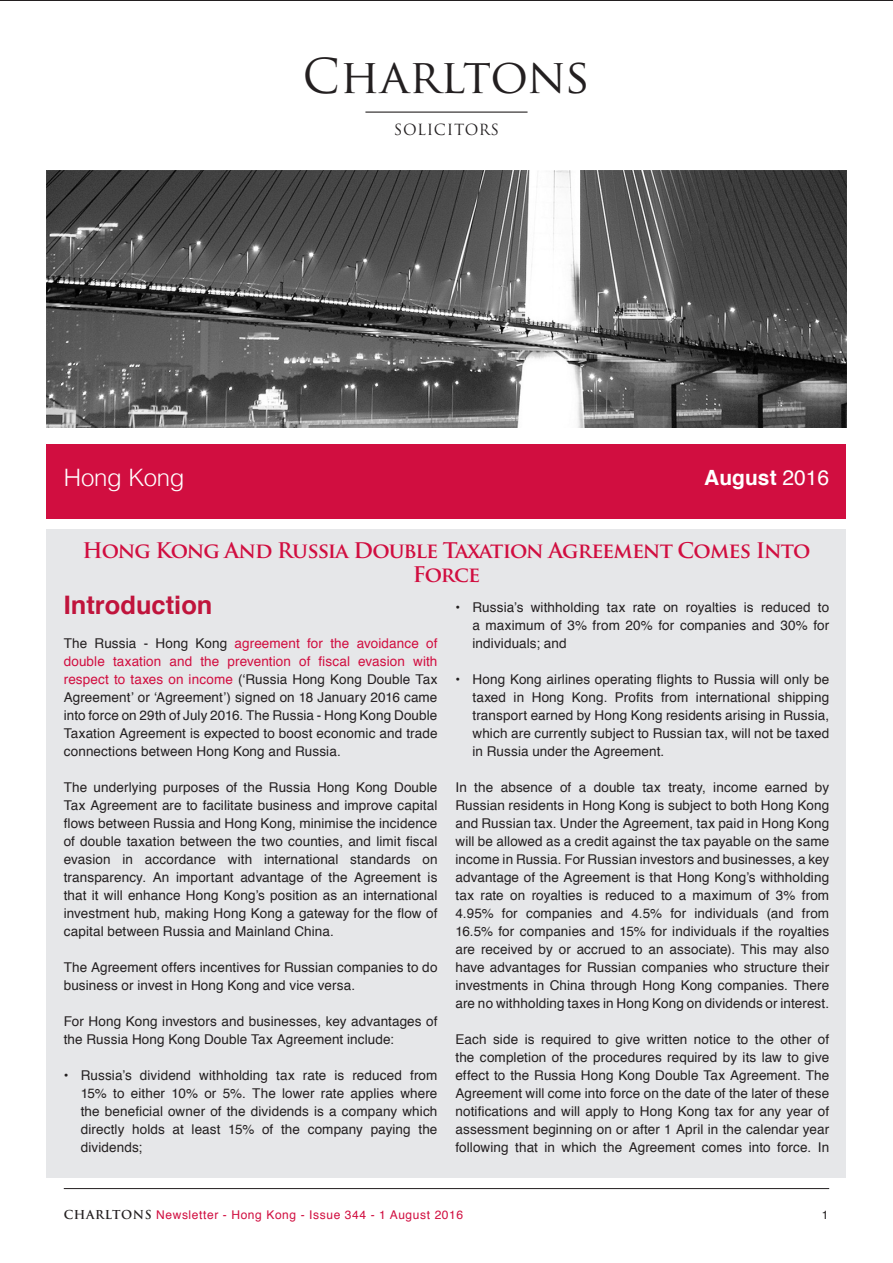
<style>
.page{position:relative;width:893px;height:1263px;background:#fff}
.page>*{position:absolute;margin:0;border:0;box-sizing:border-box;transform-origin:0 0}
.t1{font:46.8px "Trajan Pro";color:#231f20}
.t2{font:700 25.5px "Helvetica";color:#c0143c}
.body_text{font:300 24px "Helvetica";letter-spacing:-.015em;color:#fff}
.Title_Main{font:700 21px/24px "Trajan Pro";letter-spacing:-.045em;color:#d10e40;text-align:center}
.t3{font:700 21px "Helvetica";color:#fff}
.t4{font:15px "Trajan Pro";letter-spacing:.04em;color:#231f20}
.body_text-2{font:13.5px/18px "Helvetica";letter-spacing:.01em;color:#231f20;text-align:justify}
.t5{font:12px "Helvetica";letter-spacing:.05em;color:#d10e40}
.t6{font:12px "Helvetica";color:#231f20}
.s1{font-weight:400}
.s2{color:#d10e40}
.s3{font-weight:700}
.s4{font-family:"Trajan Pro";font-weight:700;color:#231f20}
</style>
<div class="page">
<hr style="left:64px;top:1188px;width:765px;height:1px;background:#231f20">
<hr style="left:365px;top:112px;width:162px;height:1px;background:#231f20">
<div style="left:47px;top:444px;width:799px;height:64px;background:#d10e40"></div>
<div style="left:47px;top:500px;width:799px;height:19px;background:#d10e40"></div>
<div style="left:47px;top:529px;width:799px;height:649px;background:#e6e7e9"></div>
<img style="left:47px;top:170px;width:799px;height:257px">
<h1 class="t1" style="left:303px;top:47px;width:289px">Charltons</h1>
<p class="t4" style="left:394px;top:120px;width:107px">SOLICITORS</p>
<p class="body_text" style="left:64px;top:457px;width:122px">Hong Kong</p>
<p class="t3" style="left:704px;top:460px;width:126px">August <span class="s1">2016</span></p>
<p class="Title_Main" style="left:83px;top:539px;width:729px">Hong Kong And Russia Double Taxation Agreement Comes Into<br>Force</p>
<p class="t2" style="left:64px;top:585px;width:150px">Introduction</p>
<p class="body_text-2" style="left:64px;top:635px;width:375px">The Russia - Hong Kong <span class="s2">agreement for the avoidance of double taxation and the prevention of fiscal evasion with respect to taxes on income</span> (‘Russia Hong Kong Double Tax Agreement’ or ‘Agreement’) signed on 18 January 2016 came into force on 29th of July 2016. The Russia - Hong Kong Double Taxation Agreement is expected to boost economic and trade connections between Hong Kong and Russia.</p>
<p class="body_text-2" style="left:64px;top:779px;width:375px">The underlying purposes of the Russia Hong Kong Double Tax Agreement are to facilitate business and improve capital flows between Russia and Hong Kong, minimise the incidence of double taxation between the two counties, and limit fiscal evasion in accordance with international standards on transparency. An important advantage of the Agreement is that it will enhance Hong Kong’s position as an international investment hub, making Hong Kong a gateway for the flow of capital between Russia and Mainland China.</p>
<p class="body_text-2" style="left:64px;top:959px;width:375px">The Agreement offers incentives for Russian companies to do business or invest in Hong Kong and vice versa.</p>
<p class="body_text-2" style="left:64px;top:1013px;width:375px">For Hong Kong investors and businesses, key advantages of the Russia Hong Kong Double Tax Agreement include:</p>
<p class="body_text-2" style="left:81px;top:1067px;width:358px;text-indent:-17px"><span class="s3">•</span> Russia’s dividend withholding tax rate is reduced from 15% to either 10% or 5%. The lower rate applies where the beneficial owner of the dividends is a company which directly holds at least 15% of the company paying the dividends;</p>
<p class="body_text-2" style="left:472px;top:599px;width:358px;text-indent:-17px"><span class="s3">•</span> Russia’s withholding tax rate on royalties is reduced to a maximum of 3% from 20% for companies and 30% for individuals; and</p>
<p class="body_text-2" style="left:472px;top:671px;width:358px;text-indent:-17px"><span class="s3">•</span> Hong Kong airlines operating flights to Russia will only be taxed in Hong Kong. Profits from international shipping transport earned by Hong Kong residents arising in Russia, which are currently subject to Russian tax, will not be taxed in Russia under the Agreement.</p>
<p class="body_text-2" style="left:455px;top:779px;width:375px">In the absence of a double tax treaty, income earned by Russian residents in Hong Kong is subject to both Hong Kong and Russian tax. Under the Agreement, tax paid in Hong Kong will be allowed as a credit against the tax payable on the same income in Russia. For Russian investors and businesses, a key advantage of the Agreement is that Hong Kong’s withholding tax rate on royalties is reduced to a maximum of 3% from 4.95% for companies and 4.5% for individuals (and from 16.5% for companies and 15% for individuals if the royalties are received by or accrued to an associate). This may also have advantages for Russian companies who structure their investments in China through Hong Kong companies. There are no withholding taxes in Hong Kong on dividends or interest.</p>
<p class="body_text-2" style="left:455px;top:1031px;width:375px">Each side is required to give written notice to the other of the completion of the procedures required by its law to give effect to the Russia Hong Kong Double Tax Agreement. The Agreement will come into force on the date of the later of these notifications and will apply to Hong Kong tax for any year of assessment beginning on or after 1 April in the calendar year following that in which the Agreement comes into force. In</p>
<p class="t5" style="left:64px;top:1206px;width:401px"><span class="s4">CHARLTONS</span> Newsletter - Hong Kong - Issue 344 - 1 August 2016</p>
<p class="t6" style="left:822px;top:1206px;width:8px">1</p>
</div>
